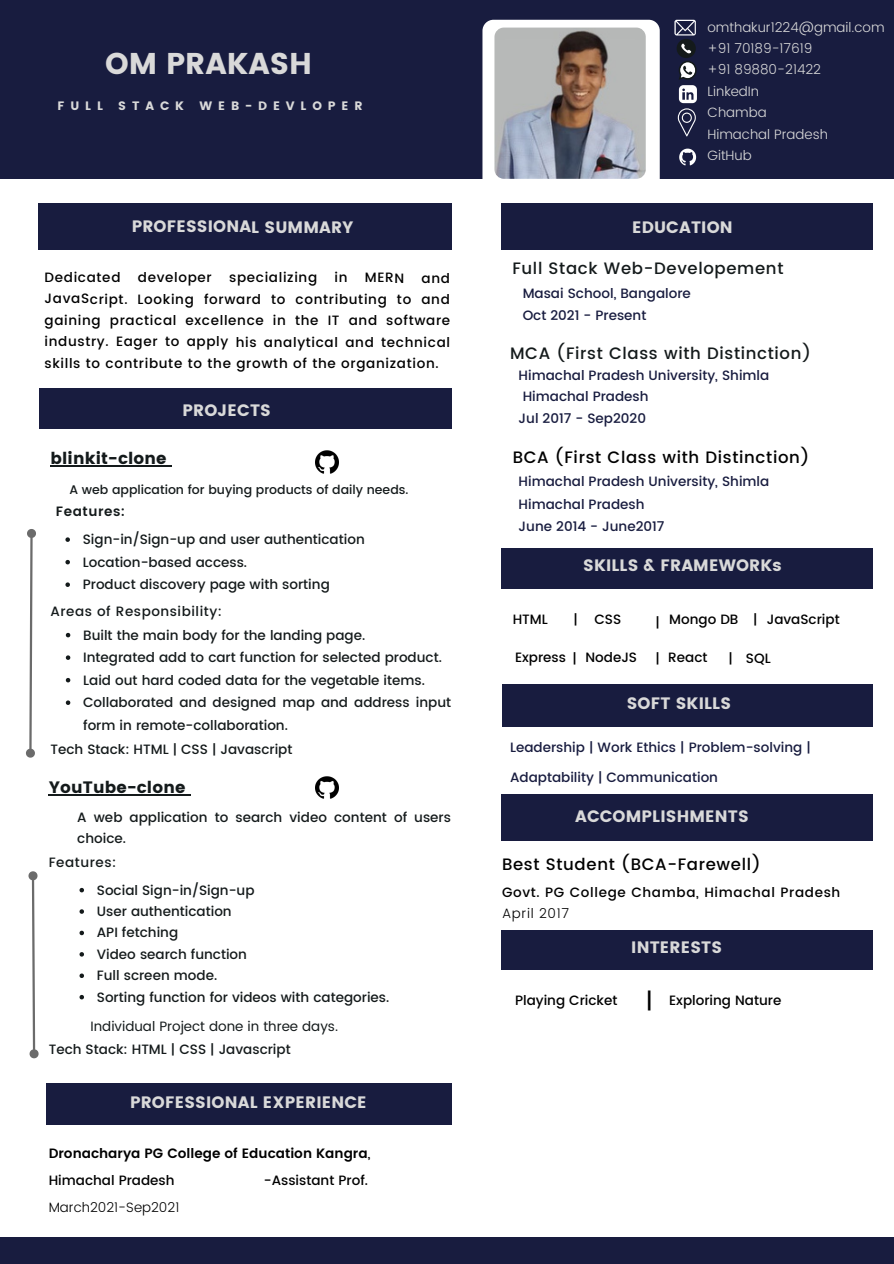
<style>
.page{position:relative;width:894px;height:1264px;background:#fff}
.page>*{position:absolute;margin:0;border:0;box-sizing:border-box;transform-origin:0 0}
.t1{font:30px "Poppins";color:#d9d9d9}
.t2{font:500 21.75px "Poppins";color:#000}
.t3{font:16.5px "Poppins";letter-spacing:.01em;color:#d9d9d9}
.t4{font:500 16.5px "Poppins";letter-spacing:.04em;color:#141a1b}
.t5{font:500 16.5px "Poppins";letter-spacing:.04em;color:#000}
.t6{font:16.5px "Poppins";letter-spacing:.01em;color:#141a1b}
.t7{font:500 13.5px/22.5px "Poppins";color:#141a1b}
.t8{font:500 13.5px/21.3px "Poppins";letter-spacing:.05em;color:#000;text-align:justify}
.t9{font:500 13.5px/29.2px "Poppins";color:#181c3f}
.t10{font:300 13.5px "Poppins";color:#d9d9d9}
.t11{font:500 13.5px "Poppins";color:#000}
.t12{font:600 13.5px/27px "Poppins";color:#000}
.t13{font:13.5px "Poppins";color:#141a1b}
.t14{font:500 13.5px "Poppins";letter-spacing:.04em;color:#141a1b}
.t15{font:300 13.5px "Poppins";color:#000}
.t16{font:600 13.5px "Poppins";letter-spacing:.04em;color:#141a1b}
.t17{font:300 13.5px "Poppins";letter-spacing:.05em;color:#000}
.t18{font:500 12.45px "Poppins";color:#141a1b}
.t19{font:12.15px "Poppins";letter-spacing:.485em;color:#d9d9d9}
.s1{font-weight:500}
</style>
<div class="page">
<div style="left:0;top:0;width:893px;height:179px;background:#181c3f"></div>
<div style="left:0;top:1236px;width:893px;height:27px;background:#181c3f"></div>
<div style="left:38px;top:203px;width:413px;height:47px;background:#181c3f"></div>
<div style="left:482px;top:20px;width:177px;height:177px;background:#fff;border-radius:11px"></div>
<img style="left:494px;top:28px;width:151px;height:151px;border-radius:9px">
<img style="left:315px;top:451px;width:23px;height:22px">
<img style="left:315px;top:776px;width:23px;height:22px">
<svg style="left:26px;top:529px;width:10px;height:229px"></svg>
<div style="left:39px;top:388px;width:412px;height:40px;background:#181c3f"></div>
<svg style="left:28px;top:871px;width:11px;height:188px"></svg>
<div style="left:46px;top:1083px;width:405px;height:42px;background:#181c3f"></div>
<div style="left:501px;top:203px;width:371px;height:47px;background:#181c3f"></div>
<div style="left:501px;top:548px;width:371px;height:41px;background:#181c3f"></div>
<div style="left:502px;top:684px;width:370px;height:42px;background:#181c3f"></div>
<div style="left:501px;top:794px;width:371px;height:47px;background:#181c3f"></div>
<div style="left:501px;top:930px;width:371px;height:40px;background:#181c3f"></div>
<svg style="left:674px;top:20px;width:22px;height:116px"></svg>
<svg style="left:679px;top:149px;width:17px;height:16px"></svg>
<hr style="left:50px;top:465px;width:117px;height:1px;background:#141a1b">
<svg style="left:65px;top:537px;width:5px;height:5px"></svg>
<svg style="left:65px;top:560px;width:5px;height:4px"></svg>
<svg style="left:65px;top:582px;width:5px;height:5px"></svg>
<svg style="left:66px;top:633px;width:4px;height:4px"></svg>
<svg style="left:66px;top:655px;width:4px;height:5px"></svg>
<svg style="left:66px;top:678px;width:4px;height:4px"></svg>
<svg style="left:66px;top:700px;width:4px;height:5px"></svg>
<hr style="left:49px;top:794px;width:78px;height:1px;background:#141a1b">
<hr style="left:127px;top:794px;width:59px;height:1px;background:#141a1b">
<svg style="left:79px;top:887px;width:5px;height:5px"></svg>
<svg style="left:79px;top:909px;width:5px;height:4px"></svg>
<svg style="left:79px;top:930px;width:5px;height:5px"></svg>
<svg style="left:79px;top:952px;width:5px;height:4px"></svg>
<svg style="left:79px;top:973px;width:5px;height:5px"></svg>
<svg style="left:79px;top:994px;width:5px;height:5px"></svg>
<p class="t1" style="left:105px;top:47px;width:208px">OM PRAKASH</p>
<p class="t19" style="left:57px;top:99px;width:47px">FULL</p>
<p class="t19" style="left:118px;top:99px;width:67px">STACK</p>
<p class="t19" style="left:199px;top:99px;width:165px">WEB-DEVLOPER</p>
<p class="t3" style="left:132px;top:217px;width:223px">PROFESSIONAL SUMMARY</p>
<p class="t8" style="left:45px;top:267px;width:77px">Dedicated</p>
<p class="t8" style="left:138px;top:267px;width:75px">developer</p>
<p class="t8" style="left:229px;top:267px;width:90px">specializing</p>
<p class="t8" style="left:334px;top:267px;width:15px">in</p>
<p class="t8" style="left:365px;top:267px;width:41px">MERN</p>
<p class="t8" style="left:44px;top:267px;width:407px;text-indent:377px">and JavaScript. Looking forward to contributing to and gaining practical excellence in the IT and software industry. Eager to apply his analytical and technical skills to contribute to the growth of the organization.</p>
<p class="t6" style="left:50px;top:449px;width:118px">blinkit-clone</p>
<p class="t3" style="left:182px;top:401px;width:90px">PROJECTS</p>
<p class="t18" style="left:69px;top:482px;width:340px">A web application for buying products of daily needs.</p>
<p class="t16" style="left:56px;top:503px;width:71px">Features:</p>
<p class="t7" style="left:83px;top:528px;width:283px">Sign-in/Sign-up and user authentication</p>
<p class="t7" style="left:83px;top:550px;width:166px">Location-based access.</p>
<p class="t7" style="left:83px;top:573px;width:248px">Product discovery page with sorting</p>
<p class="t14" style="left:50px;top:603px;width:173px">Areas of Responsibility:</p>
<p class="t7" style="left:83px;top:623px;width:283px">Built the main body for the landing page.</p>
<p class="t7" style="left:83px;top:646px;width:360px">Integrated add to cart function for selected product.</p>
<p class="t7" style="left:83px;top:668px;width:343px">Laid out hard coded data for the vegetable items.</p>
<p class="t7" style="left:83px;top:691px;width:369px">Collaborated and designed map and address input form in remote-collaboration.</p>
<p class="t7" style="left:50px;top:737px;width:243px">Tech Stack: HTML | CSS | Javascript</p>
<p class="t6" style="left:49px;top:777px;width:138px">YouTube-clone</p>
<p class="t7" style="left:77px;top:806px;width:375px;line-height:21.5px">A web application to search video content of users choice.</p>
<p class="t7" style="left:97px;top:878px;width:159px">Social Sign-in/Sign-up</p>
<p class="t7" style="left:97px;top:900px;width:136px">User authentication</p>
<p class="t7" style="left:97px;top:921px;width:83px">API fetching</p>
<p class="t7" style="left:97px;top:942px;width:152px">Video search function</p>
<p class="t7" style="left:97px;top:964px;width:122px">Full screen mode.</p>
<p class="t7" style="left:97px;top:985px;width:294px">Sorting function for videos with categories.</p>
<p class="t14" style="left:49px;top:854px;width:69px">Features:</p>
<p class="t13" style="left:91px;top:1018px;width:249px">Individual Project done in three days.</p>
<p class="t7" style="left:49px;top:1038px;width:243px">Tech Stack: HTML | CSS | Javascript</p>
<p class="t3" style="left:130px;top:1093px;width:238px">PROFESSIONAL EXPERIENCE</p>
<p class="t12" style="left:49px;top:1139px;width:323px">Dronacharya PG College of Education Kangra<span class="s1">,<br>Himachal Pradesh</span></p>
<p class="t11" style="left:264px;top:1172px;width:106px">-Assistant Prof.</p>
<p class="t15" style="left:49px;top:1199px;width:132px">March2021-Sep2021</p>
<p class="t10" style="left:707px;top:19px;width:178px">omthakur1224@gmail.com</p>
<p class="t10" style="left:707px;top:41px;width:106px">+91 70189-17619</p>
<p class="t10" style="left:707px;top:62px;width:115px">+91 89880-21422</p>
<p class="t10" style="left:707px;top:83px;width:53px">LinkedIn</p>
<p class="t10" style="left:707px;top:105px;width:61px">Chamba</p>
<p class="t10" style="left:707px;top:126px;width:122px">Himachal Pradesh</p>
<p class="t10" style="left:707px;top:147px;width:46px">GitHub</p>
<p class="t3" style="left:632px;top:217px;width:102px">EDUCATION</p>
<p class="t4" style="left:512px;top:259px;width:272px">Full Stack Web-Developement</p>
<p class="t9" style="left:522px;top:279px;width:170px">Masai School, Bangalore</p>
<p class="t9" style="left:522px;top:300px;width:125px">Oct 2021 - Present</p>
<p class="t4" style="left:510px;top:343px;width:302px">MCA (First Class with Distinction)</p>
<p class="t9" style="left:518px;top:361px;width:252px">Himachal Pradesh University, Shimla</p>
<p class="t9" style="left:522px;top:382px;width:127px">Himachal Pradesh</p>
<p class="t9" style="left:518px;top:403px;width:129px">Jul 2017 - Sep2020</p>
<p class="t5" style="left:512px;top:447px;width:298px">BCA (First Class with Distinction)</p>
<p class="t9" style="left:518px;top:466px;width:252px">Himachal Pradesh University, Shimla</p>
<p class="t9" style="left:518px;top:489px;width:127px">Himachal Pradesh</p>
<p class="t9" style="left:518px;top:512px;width:147px">June 2014 - June2017</p>
<p class="t3" style="left:583px;top:556px;width:200px">SKILLS &amp; FRAMEWORKs</p>
<p class="t8" style="left:753px;top:609px;width:6px">|</p>
<p class="t11" style="left:766px;top:611px;width:74px">JavaScript</p>
<p class="t8" style="left:573px;top:609px;width:6px">|</p>
<p class="t8" style="left:655px;top:611px;width:6px">|</p>
<p class="t8" style="left:572px;top:647px;width:6px">|</p>
<p class="t8" style="left:655px;top:647px;width:6px">|</p>
<p class="t8" style="left:512px;top:608px;width:37px">HTML</p>
<p class="t8" style="left:594px;top:608px;width:28px">CSS</p>
<p class="t8" style="left:669px;top:609px;width:71px">Mongo DB</p>
<p class="t11" style="left:515px;top:649px;width:52px">Express</p>
<p class="t8" style="left:585px;top:646px;width:53px">NodeJS</p>
<p class="t8" style="left:668px;top:646px;width:41px">React</p>
<p class="t8" style="left:728px;top:647px;width:6px">|</p>
<p class="t8" style="left:745px;top:647px;width:26px">SQL</p>
<p class="t3" style="left:626px;top:693px;width:106px">SOFT SKILLS</p>
<p class="t9" style="left:510px;top:733px;width:302px">Leadership | Work Ethics | Problem-solving |<br>Adaptability | Communication</p>
<p class="t3" style="left:575px;top:806px;width:175px">ACCOMPLISHMENTS</p>
<p class="t5" style="left:502px;top:854px;width:260px">Best Student (BCA-Farewell)</p>
<p class="t8" style="left:502px;top:881px;width:340px">Govt. PG College Chamba, Himachal Pradesh</p>
<p class="t17" style="left:502px;top:905px;width:69px">April 2017</p>
<p class="t3" style="left:631px;top:938px;width:92px">INTERESTS</p>
<p class="t11" style="left:515px;top:992px;width:104px">Playing Cricket</p>
<p class="t2" style="left:645px;top:987px;width:9px">|</p>
<p class="t11" style="left:669px;top:992px;width:114px">Exploring Nature</p>
</div>
